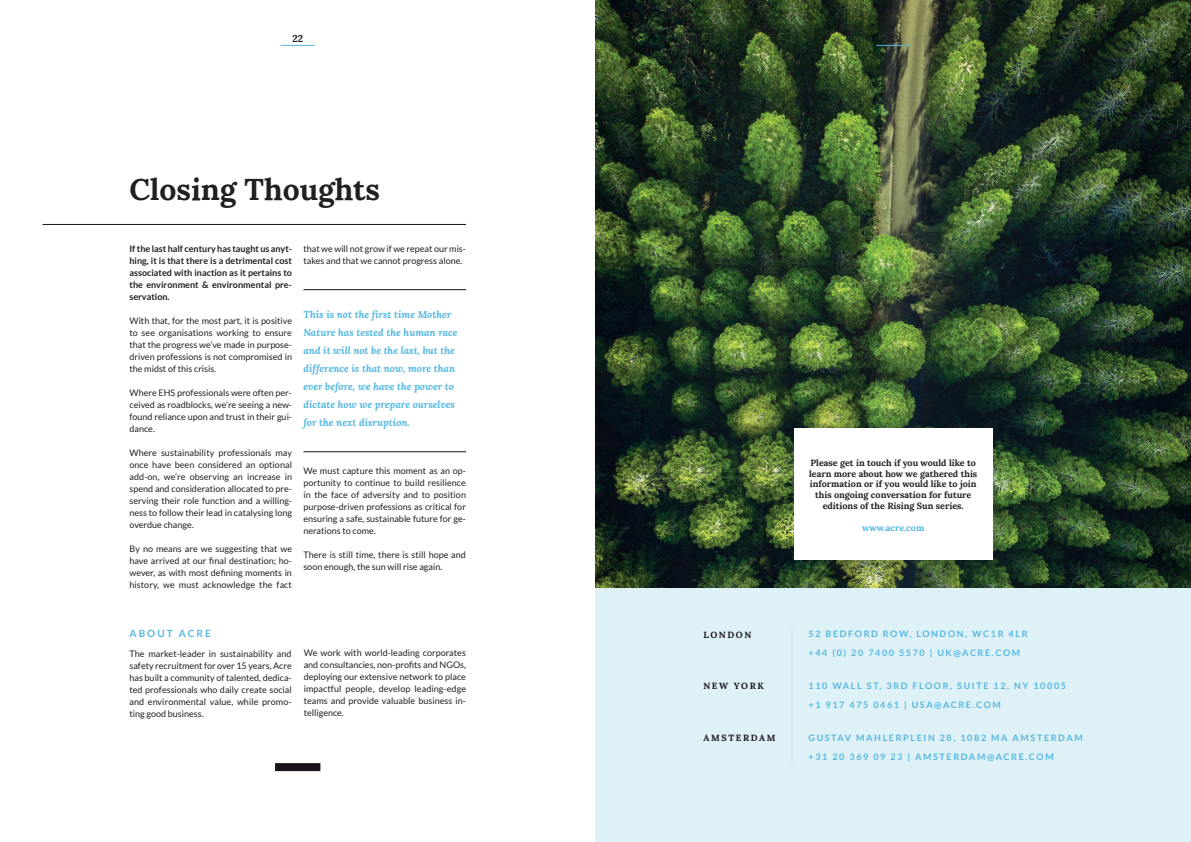
<style>
.page{position:relative;width:1191px;height:842px;background:#fff}
.page>*{position:absolute;margin:0;border:0;box-sizing:border-box;transform-origin:0 0}
.t1{font:700 30px "Lora";color:#231f20}
.t2{font:italic 700 10px/18px "Lora";color:#55b7e0}
.t3{font:700 10px "Lato";letter-spacing:.21em;color:#55b7e0}
.t4{font:700 10px "Lora";color:#19141a}
.t5{font:9px/12px "Lato";color:#231f20;text-align:justify}
.t6{font:700 9px/19.5px "Lato";letter-spacing:.18em;color:#55b7e0}
.t7{font:700 9px/10.8px "Lora";color:#231f20;text-align:center}
.t8{font:700 9px/12px "Lato";letter-spacing:.005em;color:#231f20;text-align:justify}
.t9{font:700 9px "Lora";letter-spacing:.18em;color:#19141a}
.t10{font:700 9px "Lora";color:#55b7e0}
</style>
<div class="page">
<img style="left:595px;top:0;width:596px;height:588px">
<hr style="left:876px;top:45px;width:34px;height:1px;background:#55b7e0">
<hr style="left:281px;top:45px;width:34px;height:1px;background:#55b7e0">
<div style="left:275px;top:763px;width:45px;height:8px;background:#19141a"></div>
<hr style="left:43px;top:224px;width:423px;height:1px;background:#19141a">
<div style="left:595px;top:588px;width:596px;height:254px;background:#def1f7"></div>
<hr style="left:303px;top:289px;width:163px;height:1px;background:#19141a">
<hr style="left:303px;top:451px;width:163px;height:1px;background:#19141a">
<div style="left:794px;top:428px;width:198px;height:132px;background:#fff"></div>
<hr style="left:791px;top:629px;width:1px;height:136px;background:#55b7e0">
<p class="t4" style="left:292px;top:30px;width:12px">22</p>
<p class="t4" style="left:887px;top:30px;width:12px">23</p>
<h1 class="t1" style="left:129px;top:164px;width:252px">Closing Thoughts</h1>
<p class="t8" style="left:129px;top:243px;width:164px">If the last half century has taught us anyt&shy;hing, it is that there is a detrimental cost associated with inaction as it pertains to the environment &amp; environmental pre&shy;servation.</p>
<p class="t5" style="left:129px;top:315px;width:164px">With that, for the most part, it is positive to see organisations working to ensure that the progress we’ve made in purpose&shy;driven professions is not compromised in the midst of this crisis.</p>
<p class="t5" style="left:129px;top:387px;width:164px">Where EHS professionals were often per&shy;ceived as roadblocks, we’re seeing a new&shy;found reliance upon and trust in their gui&shy;dance.</p>
<p class="t5" style="left:129px;top:447px;width:164px">Where sustainability professionals may once have been considered an optional add-on, we’re observing an increase in spend and consideration allocated to pre&shy;serving their role function and a willing&shy;ness to follow their lead in catalysing long overdue change.</p>
<p class="t5" style="left:129px;top:543px;width:164px">By no means are we suggesting that we have arrived at our final destination; ho&shy;wever, as with most defining moments in history, we must acknowledge the fact</p>
<p class="t5" style="left:303px;top:243px;width:164px">that we will not grow if we repeat our mis&shy;takes and that we cannot progress alone.</p>
<p class="t2" style="left:303px;top:305px;width:156px">This is not the first time Mother<br>Nature has tested the human race and it will not be the last, but the difference is that now, more than ever before, we have the power to dictate how we prepare ourselves for the next disruption.</p>
<p class="t5" style="left:303px;top:465px;width:164px">We must capture this moment as an op&shy;portunity to continue to build resilience in the face of adversity and to position purpose-driven professions as critical for ensuring a safe, sustainable future for ge&shy;nerations to come.</p>
<p class="t5" style="left:303px;top:549px;width:164px">There is still time, there is still hope and soon enough, the sun will rise again.</p>
<p class="t3" style="left:129px;top:627px;width:83px">ABOUT ACRE</p>
<p class="t5" style="left:129px;top:647px;width:164px">The market-leader in sustainability and safety recruitment for over 15 years, Acre has built a community of talented, dedica&shy;ted professionals who daily create social and environmental value, while promo&shy;ting good business.</p>
<p class="t5" style="left:304px;top:647px;width:164px">We work with world-leading corporates and consultancies, non-profits and NGOs, deploying our extensive network to place impactful people, develop leading-edge teams and provide valuable business in&shy;telligence.</p>
<p class="t7" style="left:809px;top:456px;width:170px">Please get in touch if you would like to learn more about how we gathered this information or if you would like to join this ongoing conversation for future editions of the Rising Sun series.</p>
<p class="t10" style="left:862px;top:520px;width:64px">www.acre.com</p>
<p class="t9" style="left:703px;top:627px;width:49px">LONDON</p>
<p class="t9" style="left:703px;top:678px;width:62px">NEW YORK</p>
<p class="t9" style="left:703px;top:730px;width:74px">AMSTERDAM</p>
<p class="t6" style="left:808px;top:623px;width:221px">52 BEDFORD ROW, LONDON, WC1R 4LR +44 (0) 20 7400 5570 | UK@ACRE.COM</p>
<p class="t6" style="left:808px;top:675px;width:259px">110 WALL ST, 3RD FLOOR, SUITE 12, NY 10005 +1 917 475 0461 | USA@ACRE.COM</p>
<p class="t6" style="left:808px;top:727px;width:276px">GUSTAV MAHLERPLEIN 28, 1082 MA AMSTERDAM +31 20 369 09 23 | AMSTERDAM@ACRE.COM</p>
</div>
